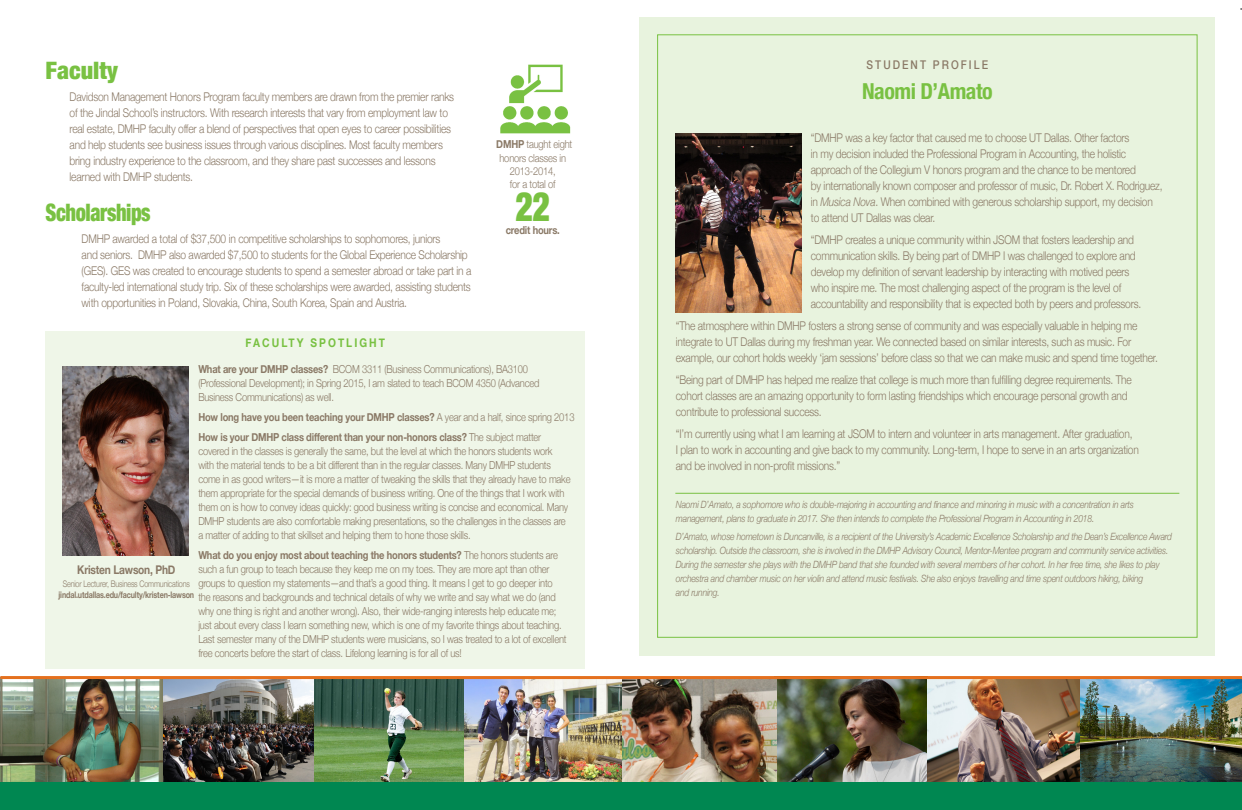
<style>
.page{position:relative;width:1242px;height:810px;background:#fff}
.page>*{position:absolute;margin:0;border:0;box-sizing:border-box;transform-origin:0 0}
.t1{font:900 condensed 40px "Helvetica Neue";color:#79c142;scale:.85 1}
.t2{font:900 condensed 24px "Helvetica Neue";letter-spacing:-.02em;color:#79c142;scale:.85 1}
.t3{font:900 condensed 24px "Helvetica Neue";color:#79c142}
.t4{font:700 condensed 22px "Helvetica Neue";letter-spacing:-.02em;color:#79c142}
.t5{font:300 12px/16px "Helvetica Neue";letter-spacing:-.02em;color:#8a7966;scale:.85 1}
.t6{font:700 12px "Helvetica Neue";letter-spacing:-.02em;color:#8a7966;scale:.85 1}
.t7{font:700 12px "Helvetica Neue";letter-spacing:.2em;color:#79c142;scale:.85 1}
.t8{font:500 12px "Helvetica Neue";letter-spacing:.2em;color:#8a7966;scale:.85 1}
.t9{font:300 11px/14px "Helvetica Neue";letter-spacing:-.02em;color:#8a7966;scale:.85 1}
.t10{font:700 11px "Helvetica Neue";letter-spacing:-.02em;color:#8a7966;scale:.85 1}
.t11{font:italic 300 10px/14px "Helvetica Neue";letter-spacing:-.02em;color:#8a7966;scale:.85 1}
.t12{font:700 9px "Helvetica Neue";letter-spacing:-.02em;color:#8a7966;scale:.8 1}
.t13{font:300 9px "Helvetica Neue";letter-spacing:-.02em;color:#8a7966;scale:.8 1}
.s1{font-weight:700}
.s2{font-weight:300}
.s3{font-style:italic}
</style>
<div class="page">
<img style="left:777px;top:679px;width:150px;height:103px">
<div style="left:45px;top:332px;width:540px;height:337px;background:#eff6e8"></div>
<div style="left:639px;top:17px;width:576px;height:639px;background:#e8f3de"></div>
<img style="left:927px;top:679px;width:315px;height:103px">
<img style="left:622px;top:679px;width:155px;height:103px">
<img style="left:500px;top:64px;width:71px;height:70px">
<img style="left:0;top:679px;width:622px;height:103px">
<hr style="left:0;top:676px;width:1242px;height:3px;background:#e4701e">
<div style="left:0;top:782px;width:1242px;height:28px;background:#008751"></div>
<img style="left:62px;top:366px;width:126px;height:189px">
<img style="left:675px;top:134px;width:126px;height:178px">
<hr style="left:675px;top:493px;width:504px;height:1px;background:#79c142">
<p class="t3" style="left:46px;top:51px;width:74px">Faculty</p>
<p class="t5" style="left:70px;top:88px;width:454px">Davidson Management Honors Program faculty members are drawn from the premier ranks of the Jindal School’s instructors. With research interests that vary from employment law to real estate, DMHP faculty offer a blend of perspectives that open eyes to career possibilities and help students see business issues through various disciplines. Most faculty members bring industry experience to the classroom, and they share past successes and lessons learned with DMHP students.</p>
<p class="t2" style="left:46px;top:193px;width:125px">Scholarships</p>
<p class="t5" style="left:82px;top:230px;width:460px">DMHP awarded a total of $37,500 in competitive scholarships to sophomores, juniors<br>and seniors. DMHP also awarded $7,500 to students for the Global Experience Scholarship (GES). GES was created to encourage students to spend a semester abroad or take part in a faculty-led international study trip. Six of these scholarships were awarded, assisting students with opportunities in Poland, Slovakia, China, South Korea, Spain and Austria.</p>
<p class="t9" style="left:496px;top:137px;width:91px;line-height:13.2px;text-align:center"><span class="s1">DMHP</span> taught eight honors classes in<br>2013-2014,<br>for a total of</p>
<p class="t1" style="left:515px;top:174px;width:42px">22</p>
<p class="t10" style="left:506px;top:220px;width:65px">credit hours.</p>
<p class="t7" style="left:246px;top:332px;width:165px">FACULTY SPOTLIGHT</p>
<p class="t9" style="left:198px;top:361px;width:403px"><span class="s1">What are your DMHP classes?</span> BCOM 3311 (Business Communications), BA3100 (Professional Development); in Spring 2015, I am slated to teach BCOM 4350 (Advanced<br>Business Communications) as well.</p>
<p class="t10" style="left:198px;top:407px;width:444px">How long have you been teaching your DMHP classes? <span class="s2">A year and a half, since spring 2013</span></p>
<p class="t9" style="left:198px;top:429px;width:439px"><span class="s1">How is your DMHP class different than your non-honors class?</span> The subject matter covered in the classes is generally the same, but the level at which the honors students work with the material tends to be a bit different than in the regular classes. Many DMHP students come in as good writers—it is more a matter of tweaking the skills that they already have to make them appropriate for the special demands of business writing. One of the things that I work with them on is how to convey ideas quickly: good business writing is concise and economical. Many DMHP students are also comfortable making presentations, so the challenges in the classes are a matter of adding to that skillset and helping them to hone those skills.</p>
<p class="t9" style="left:198px;top:547px;width:435px"><span class="s1">What do you enjoy most about teaching the honors students?</span> The honors students are such a fun group to teach because they keep me on my toes. They are more apt than other groups to question my statements—and that’s a good thing. It means I get to go deeper into the reasons and backgrounds and technical details of why we write and say what we do (and why one thing is right and another wrong). Also, their wide-ranging interests help educate me; just about every class I learn something new, which is one of my favorite things about teaching.<br>Last semester many of the DMHP students were musicians, so I was treated to a lot of excellent free concerts before the start of class. Lifelong learning is for all of us!</p>
<p class="t6" style="left:77px;top:559px;width:117px">Kristen Lawson, PhD</p>
<p class="t13" style="left:63px;top:577px;width:161px">Senior Lecturer, Business Communications</p>
<p class="t12" style="left:58px;top:587px;width:171px">jindal.utdallas.edu/faculty/kristen-lawson</p>
<p class="t8" style="left:867px;top:55px;width:144px">STUDENT PROFILE</p>
<p class="t4" style="left:862px;top:73px;width:132px">Naomi D’Amato</p>
<p class="t5" style="left:811px;top:129px;width:415px">“DMHP was a key factor that caused me to choose UT Dallas. Other factors<br>in my decision included the Professional Program in Accounting, the holistic approach of the Collegium V honors program and the chance to be mentored<br>by internationally known composer and professor of music, Dr. Robert X. Rodriguez, in <span class="s3">Musica Nova</span>. When combined with generous scholarship support, my decision to attend UT Dallas was clear.</p>
<p class="t5" style="left:811px;top:231px;width:390px">“DMHP creates a unique community within JSOM that fosters leadership and communication skills. By being part of DMHP I was challenged to explore and develop my definition of servant leadership by interacting with motived peers who inspire me. The most challenging aspect of the program is the level of accountability and responsibility that is expected both by peers and professors.</p>
<p class="t5" style="left:676px;top:317px;width:569px">“The atmosphere within DMHP fosters a strong sense of community and was especially valuable in helping me integrate to UT Dallas during my freshman year. We connected based on similar interests, such as music. For example, our cohort holds weekly ‘jam sessions’ before class so that we can make music and spend time together.</p>
<p class="t5" style="left:676px;top:371px;width:538px">“Being part of DMHP has helped me realize that college is much more than fulfilling degree requirements. The cohort classes are an amazing opportunity to form lasting friendships which encourage personal growth and contribute to professional success.</p>
<p class="t5" style="left:676px;top:425px;width:546px">“I’m currently using what I am learning at JSOM to intern and volunteer in arts management. After graduation,<br>I plan to work in accounting and give back to my community. Long-term, I hope to serve in an arts organization and be involved in non-profit missions.”</p>
<p class="t11" style="left:676px;top:497px;width:541px">Naomi D’Amato, a sophomore who is double-majoring in accounting and finance and minoring in music with a concentration in arts</p>
<p class="t11" style="left:676px;top:511px;width:494px">management, plans to graduate in 2017. She then intends to complete the Professional Program in Accounting in 2018.</p>
<p class="t11" style="left:676px;top:529px;width:585px">D’Amato, whose hometown is Duncanville, is a recipient of the University’s Academic Excellence Scholarship and the Dean’s Excellence Award scholarship. Outside the classroom, she is involved in the DMHP Advisory Council, Mentor-Mentee program and community service activities.<br>During the semester she plays with the DMHP band that she founded with several members of her cohort. In her free time, she likes to play orchestra and chamber music on her violin and attend music festivals. She also enjoys travelling and time spent outdoors hiking, biking<br>and running.</p>
</div>
